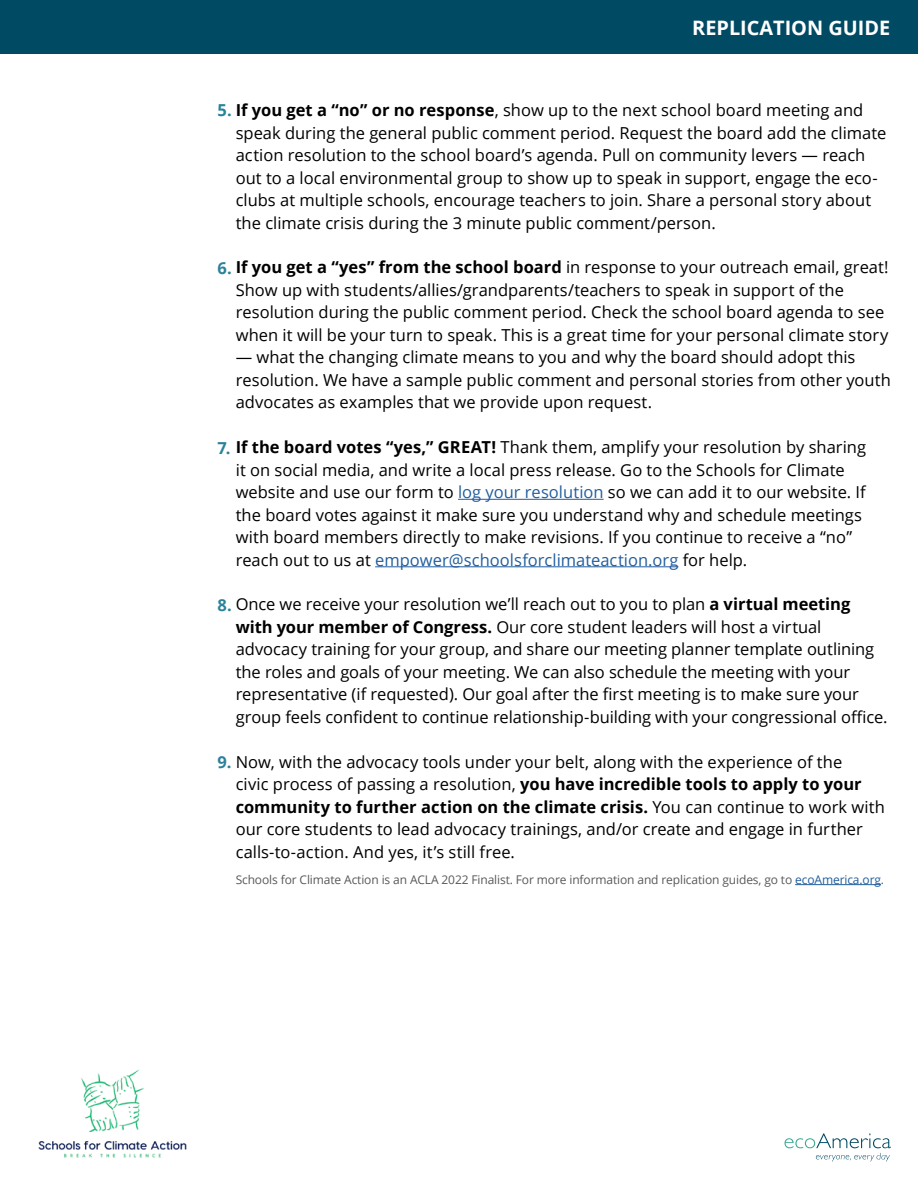
<style>
.page{position:relative;width:918px;height:1188px;background:#fff}
.page>*{position:absolute;margin:0;border:0;box-sizing:border-box;transform-origin:0 0}
.t1{font:700 19.95px "Open Sans";color:#fff}
.t2{font:16.5px/22.5px "Open Sans";color:#000}
.t3{font:12px "Open Sans";letter-spacing:-.01em;color:#58595b}
.s1{font-weight:700;color:#2b829b}
.s2{font-weight:700}
.s3{color:#215e9e}
</style>
<div class="page">
<div style="left:0;top:0;width:918px;height:54px;background:#004a64"></div>
<hr style="left:458px;top:499px;width:146px;height:1px;background:#215e9e">
<hr style="left:375px;top:566px;width:303px;height:1px;background:#215e9e">
<hr style="left:795px;top:884px;width:86px;height:1px;background:#215e9e">
<svg style="left:784px;top:1133px;width:107px;height:29px"></svg>
<img style="left:38px;top:1069px;width:149px;height:89px">
<p class="t1" style="left:692px;top:13px;width:200px">REPLICATION GUIDE</p>
<p class="t2" style="left:236px;top:98px;width:652px;text-indent:-18px"><span class="s1">5.</span> <span class="s2">If you get a “no” or no response</span>, show up to the next school board meeting and speak during the general public comment period. Request the board add the climate action resolution to the school board’s agenda. Pull on community levers — reach out to a local environmental group to show up to speak in support, engage the eco&shy;clubs at multiple schools, encourage teachers to join. Share a personal story about the climate crisis during the 3 minute public comment/person.</p>
<p class="t2" style="left:236px;top:256px;width:654px;text-indent:-18px"><span class="s1">6.</span> <span class="s2">If you get a “yes” from the school board</span> in response to your outreach email, great!<br>Show up with students/allies/grandparents/teachers to speak in support of the resolution during the public comment period. Check the school board agenda to see when it will be your turn to speak. This is a great time for your personal climate story</p>
<p class="t2" style="left:236px;top:346px;width:657px">— what the changing climate means to you and why the board should adopt this resolution. We have a sample public comment and personal stories from other youth advocates as examples that we provide upon request.</p>
<p class="t2" style="left:236px;top:435px;width:632px;text-indent:-18px"><span class="s1">7.</span> <span class="s2">If the board votes “yes,” GREAT!</span> Thank them, amplify your resolution by sharing it on social media, and write a local press release. Go to the Schools for Climate website and use our form to <span class="s3">log your resolution</span> so we can add it to our website. If the board votes against it make sure you understand why and schedule meetings with board members directly to make revisions. If you continue to receive a “no” reach out to us at <span class="s3">empower@schoolsforclimateaction.org</span> for help.</p>
<p class="t2" style="left:236px;top:593px;width:653px;text-indent:-18px"><span class="s1">8.</span> Once we receive your resolution we’ll reach out to you to plan <span class="s2">a virtual meeting with your member of Congress.</span> Our core student leaders will host a virtual advocacy training for your group, and share our meeting planner template outlining the roles and goals of your meeting. We can also schedule the meeting with your representative (if requested). Our goal after the first meeting is to make sure your group feels confident to continue relationship-building with your congressional office.</p>
<p class="t2" style="left:236px;top:750px;width:651px;text-indent:-18px"><span class="s1">9.</span> Now, with the advocacy tools under your belt, along with the experience of the<br>civic process of passing a resolution, <span class="s2">you have incredible tools to apply to your community to further action on the climate crisis.</span> You can continue to work with our core students to lead advocacy trainings, and/or create and engage in further calls-to-action. And yes, it’s still free.</p>
<p class="t3" style="left:236px;top:871px;width:650px">Schools for Climate Action is an ACLA 2022 Finalist. For more information and replication guides, go to <span class="s3">ecoAmerica.org</span>.</p>
</div>
